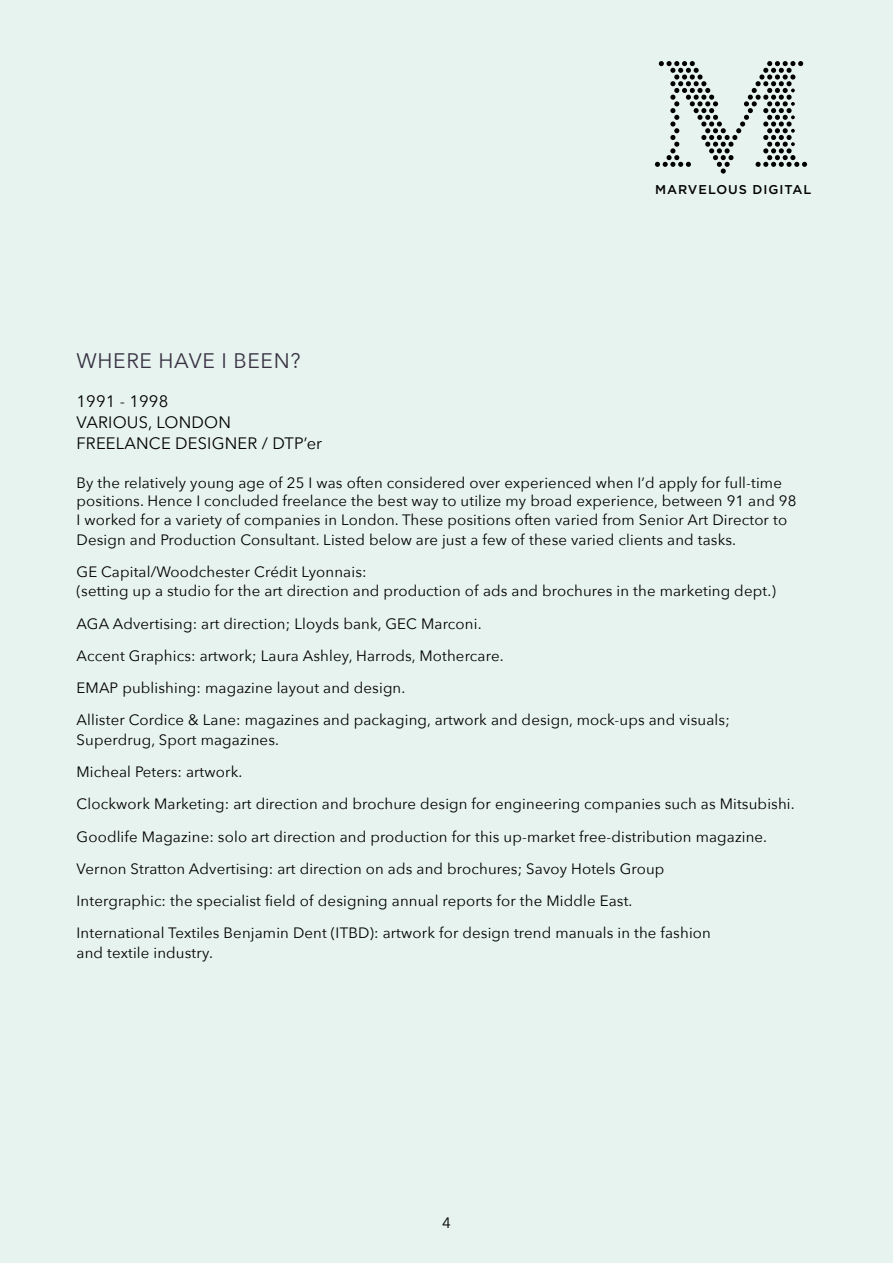
<style>
.page{position:relative;width:893px;height:1263px;background:#e7f3ef}
.page>*{position:absolute;margin:0;border:0;box-sizing:border-box;transform-origin:0 0}
.t1{font:21px "Avenir Next";letter-spacing:.03em;color:#393343}
.t2{font:16.5px/21px "Avenir Next";letter-spacing:.01em;color:#000}
.t3{font:15px/32.2px "Avenir Next";letter-spacing:.01em;color:#000}
.t4{font:500 12.75px "Gotham";letter-spacing:.075em;color:#000}
</style>
<div class="page">
<svg style="left:655px;top:61px;width:152px;height:113px"></svg>
<p class="t4" style="left:655px;top:182px;width:158px">MARVELOUS DIGITAL</p>
<h1 class="t1" style="left:77px;top:343px;width:225px">WHERE HAVE I BEEN?</h1>
<p class="t2" style="left:77px;top:390px;width:247px">1991 - 1998<br>VARIOUS, LONDON<br>FREELANCE DESIGNER / DTP’er</p>
<p class="t3" style="left:77px;top:473px;width:721px;line-height:18px">By the relatively young age of 25 I was often considered over experienced when I’d apply for full-time positions. Hence I concluded freelance the best way to utilize my broad experience, between 91 and 98</p>
<p class="t3" style="left:77px;top:509px;width:712px;line-height:19.5px">I worked for a variety of companies in London. These positions often varied from Senior Art Director to<br>Design and Production Consultant. Listed below are just a few of these varied clients and tasks.</p>
<p class="t3" style="left:77px;top:561px;width:701px;line-height:19.5px">GE Capital/Woodchester Crédit Lyonnais:<br>(setting up a studio for the art direction and production of ads and brochures in the marketing dept.)</p>
<p class="t3" style="left:77px;top:607px;width:655px">AGA Advertising: art direction; Lloyds bank, GEC Marconi.<br>Accent Graphics: artwork; Laura Ashley, Harrods, Mothercare.<br>EMAP publishing: magazine layout and design.<br>Allister Cordice &amp; Lane: magazines and packaging, artwork and design, mock-ups and visuals;</p>
<p class="t3" style="left:77px;top:723px;width:720px">Superdrug, Sport magazines.<br>Micheal Peters: artwork.<br>Clockwork Marketing: art direction and brochure design for engineering companies such as Mitsubishi.<br>Goodlife Magazine: solo art direction and production for this up-market free-distribution magazine.<br>Vernon Stratton Advertising: art direction on ads and brochures; Savoy Hotels Group<br>Intergraphic: the specialist field of designing annual reports for the Middle East.<br>International Textiles Benjamin Dent (ITBD): artwork for design trend manuals in the fashion</p>
<p class="t3" style="left:77px;top:936px;width:138px">and textile industry.</p>
<p class="t3" style="left:442px;top:1206px;width:10px">4</p>
</div>
